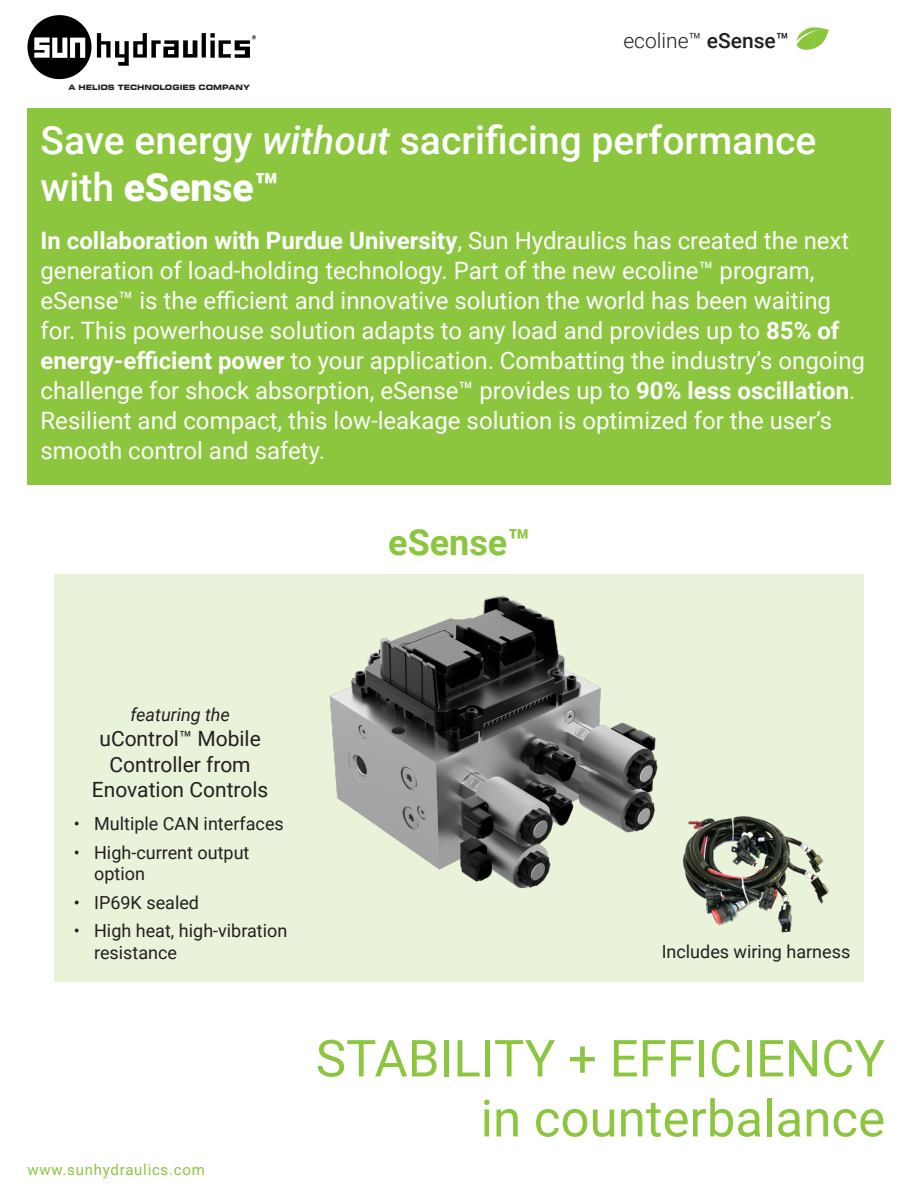
<style>
.page{position:relative;width:918px;height:1188px;background:#fff}
.page>*{position:absolute;margin:0;border:0;box-sizing:border-box;transform-origin:0 0}
.t1{font:51px "Roboto";color:#8bc63e}
.t2{font:500 39px/46.8px "Roboto";color:#fff}
.t3{font:700 36px "Roboto";color:#8bc63e}
.t4{font:24px/30px "Roboto";color:#fff}
.t5{font:21px/25.2px "Roboto";color:#231f20;text-align:center}
.t6{font:300 21px "Roboto";color:#231f20}
.t7{font:18px/21.6px "Roboto";color:#231f20}
.t8{font:italic 18px "Roboto";color:#231f20}
.t9{font:15px "Roboto";letter-spacing:.05em;color:#8bc63e}
.t10{font:7.8px "Eurostile Unicase LT Pro";color:#231f20;scale:.86 1}
.s1{font-weight:500}
.s2{font-style:italic}
.s3{font-weight:900}
.s4{font-weight:700}
</style>
<div class="page">
<svg style="left:27px;top:15px;width:64px;height:64px"></svg>
<svg style="left:97px;top:33px;width:100px;height:33px"></svg>
<svg style="left:202px;top:33px;width:4px;height:25px"></svg>
<svg style="left:210px;top:33px;width:46px;height:25px"></svg>
<svg style="left:796px;top:27px;width:33px;height:23px"></svg>
<div style="left:27px;top:108px;width:864px;height:377px;background:#8bc63e"></div>
<div style="left:54px;top:575px;width:810px;height:407px;background:#e8f3d9"></div>
<img style="left:293px;top:574px;width:518px;height:315px">
<img style="left:672px;top:811px;width:157px;height:122px">
<p class="t10" style="left:68px;top:83px;width:213px">A HELIOS TECHNOLOGIES COMPANY</p>
<p class="t6" style="left:623px;top:25px;width:167px">ecoline™ <span class="s1">eSense™</span></p>
<p class="t2" style="left:40px;top:115px;width:777px">Save energy <span class="s2">without</span> sacrificing performance with <span class="s3">eSense™</span></p>
<p class="t4" style="left:40px;top:225px;width:826px"><span class="s4">In collaboration with Purdue University</span>, Sun Hydraulics has created the next generation of load-holding technology. Part of the new ecoline™ program, eSense™ is the efficient and innovative solution the world has been waiting for. This powerhouse solution adapts to any load and provides up to <span class="s4">85% of energy-efficient power</span> to your application. Combatting the industry’s ongoing challenge for shock absorption, eSense™ provides up to <span class="s4">90% less oscillation</span>.<br>Resilient and compact, this low-leakage solution is optimized for the user’s smooth control and safety.</p>
<p class="t3" style="left:388px;top:517px;width:143px">eSense™</p>
<p class="t8" style="left:130px;top:702px;width:101px">featuring the</p>
<p class="t5" style="left:99px;top:726px;width:163px">uControl™ Mobile<br>Controller from</p>
<p class="t5" style="left:92px;top:776px;width:178px">Enovation Controls</p>
<p class="t7" style="left:74px;top:813px;width:211px">• Multiple CAN interfaces</p>
<p class="t7" style="left:94px;top:841px;width:157px;text-indent:-20px">• High-current output option</p>
<p class="t7" style="left:74px;top:891px;width:127px">• IP69K sealed</p>
<p class="t7" style="left:94px;top:919px;width:195px;text-indent:-20px">• High heat, high-vibration resistance</p>
<p class="t9" style="left:27px;top:1159px;width:179px">www.sunhydraulics.com</p>
<p class="t7" style="left:662px;top:940px;width:190px">Includes wiring harness</p>
<p class="t1" style="left:316px;top:1023px;width:571px">STABILITY + EFFICIENCY</p>
<p class="t1" style="left:481px;top:1083px;width:406px">in counterbalance</p>
</div>
